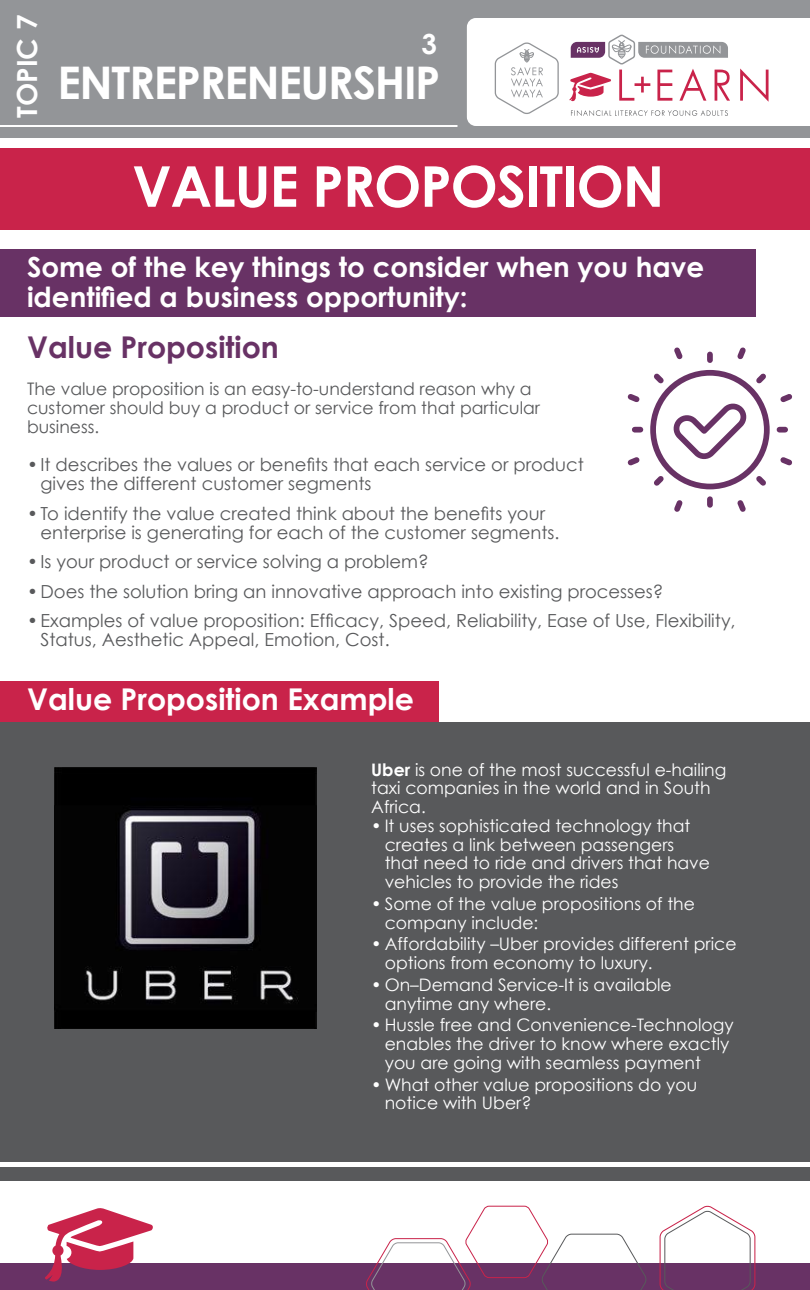
<style>
.page{position:relative;width:810px;height:1290px;background:#fff}
.page>*{position:absolute;margin:0;border:0;box-sizing:border-box;transform-origin:0 0}
.t1{font:700 56.25px "Century Gothic";letter-spacing:-.02em;color:#fff}
.t2{font:700 45px "Century Gothic";letter-spacing:-.03em;color:#fff}
.t3{font:700 30px "Century Gothic";color:#fff}
.t4{font:700 30px "Century Gothic";color:#683265}
.t5{font:700 27.75px/30.8px "Century Gothic";color:#fff}
.t6{font:18px/19.5px "Century Gothic";color:#58595b}
.t7{font:17.25px/18.8px "Century Gothic";color:#fff}
.t8{font:17.25px/18.8px "Century Gothic";color:#58595b}
.s1{font-weight:700}
</style>
<div class="page">
<div style="left:0;top:722px;width:810px;height:440px;background:#58595b"></div>
<div style="left:0;top:682px;width:439px;height:40px;background:#c9234a"></div>
<div style="left:0;top:0;width:810px;height:138px;background:#939598"></div>
<div style="left:0;top:1264px;width:810px;height:26px;background:#683265"></div>
<svg style="left:467px;top:18px;width:343px;height:108px"></svg>
<svg style="left:44px;top:1208px;width:110px;height:74px"></svg>
<svg style="left:659px;top:1205px;width:97px;height:85px"></svg>
<svg style="left:365px;top:1205px;width:283px;height:85px"></svg>
<hr style="left:0;top:125px;width:457px;height:2px;background:#fff">
<div style="left:0;top:148px;width:810px;height:82px;background:#c9234a"></div>
<img style="left:54px;top:767px;width:263px;height:261px">
<svg style="left:627px;top:347px;width:166px;height:165px"></svg>
<div style="left:0;top:1167px;width:810px;height:13px;background:#58595b"></div>
<div style="left:0;top:249px;width:756px;height:67px;background:#683265"></div>
<h3 class="t5" style="left:11px;top:118px;width:105px;rotate:-90deg">TOPIC 7</h3>
<h3 class="t5" style="left:422px;top:28px;width:17px">3</h3>
<h2 class="t2" style="left:58px;top:54px;width:384px">ENTREPRENEURSHIP</h2>
<h1 class="t1" style="left:132px;top:151px;width:534px">VALUE PROPOSITION</h1>
<h3 class="t5" style="left:27px;top:250px;width:679px">Some of the key things to consider when you have identified a business opportunity:</h3>
<h3 class="t4" style="left:27px;top:328px;width:253px">Value Proposition</h3>
<p class="t8" style="left:27px;top:379px;width:515px">The value proposition is an easy-to-understand reason why a customer should buy a product or service from that particular business.</p>
<p class="t6" style="left:40px;top:454px;width:545px;text-indent:-14px">•It describes the values or benefits that each service or product gives the different customer segments</p>
<p class="t6" style="left:40px;top:503px;width:520px;text-indent:-14px">•To identify the value created think about the benefits your enterprise is generating for each of the customer segments.</p>
<p class="t6" style="left:27px;top:552px;width:403px">•Is your product or service solving a problem?</p>
<p class="t6" style="left:27px;top:581px;width:638px">•Does the solution bring an innovative approach into existing processes?</p>
<p class="t6" style="left:40px;top:610px;width:697px;text-indent:-14px">•Examples of value proposition: Efficacy, Speed, Reliability, Ease of Use, Flexibility,<br>Status, Aesthetic Appeal, Emotion, Cost.</p>
<h3 class="t3" style="left:27px;top:680px;width:388px">Value Proposition Example</h3>
<p class="t7" style="left:371px;top:760px;width:357px"><span class="s1">Uber</span> is one of the most successful e-hailing taxi companies in the world and in South<br>Africa.</p>
<p class="t7" style="left:385px;top:816px;width:327px;text-indent:-14px">• It uses sophisticated technology that creates a link between passengers that need to ride and drivers that have vehicles to provide the rides</p>
<p class="t7" style="left:385px;top:894px;width:312px;text-indent:-14px">• Some of the value propositions of the company include:</p>
<p class="t7" style="left:385px;top:935px;width:353px;text-indent:-14px">• Affordability –Uber provides different price options from economy to luxury.</p>
<p class="t7" style="left:385px;top:975px;width:289px;text-indent:-14px">• On–Demand Service-It is available anytime any where.</p>
<p class="t7" style="left:385px;top:1016px;width:350px;text-indent:-14px">• Hussle free and Convenience-Technology enables the driver to know where exactly you are going with seamless payment</p>
<p class="t7" style="left:385px;top:1075px;width:314px;text-indent:-14px">• What other value propositions do you notice with Uber?</p>
</div>
